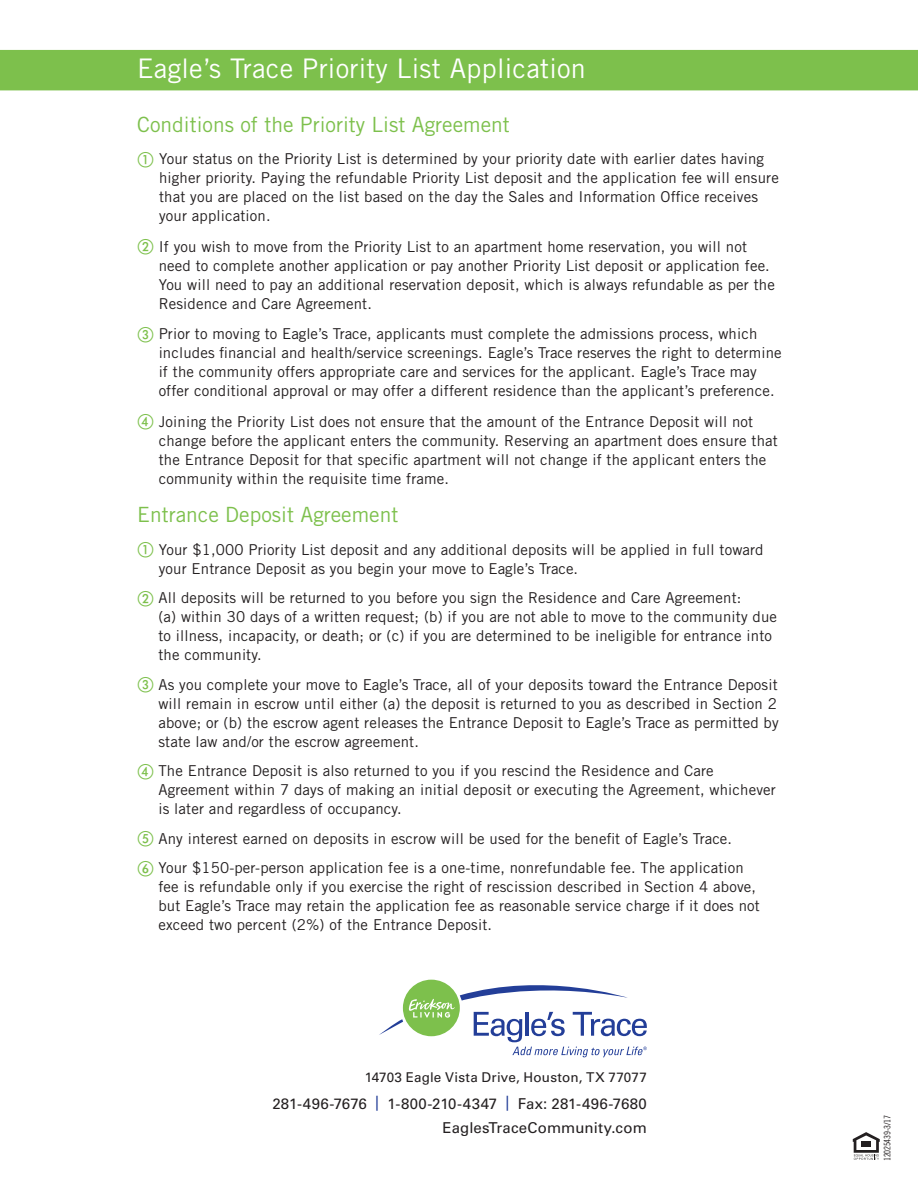
<style>
.page{position:relative;width:918px;height:1188px;background:#fff}
.page>*{position:absolute;margin:0;border:0;box-sizing:border-box;transform-origin:0 0}
.t1{font:27px "Trade Gothic LT Std";letter-spacing:.01em;color:#fff}
.t2{font:21px "Trade Gothic LT Std";color:#7dc04c}
.t3{font:15px/18.9px "Trade Gothic LT Std";letter-spacing:.01em;color:#231f20}
.t4{font:15px/24px "Univers LT Std";letter-spacing:.01em;color:#231f20;text-align:right}
.t5{font:13.5px "Univers LT Std";letter-spacing:.01em;color:#231f20}
.t6{font:9px "Trade Gothic LT Std Cn 18";letter-spacing:-.035em;color:#231f20}
.s1{color:#7dc04c}
.s2{color:#233e98}
</style>
<div class="page">
<div style="left:0;top:50px;width:918px;height:40px;background:#7dc04c"></div>
<div style="left:403px;top:980px;width:57px;height:56px;background:#7dc04c;border-radius:50%"></div>
<svg style="left:379px;top:1019px;width:24px;height:16px"></svg>
<svg style="left:409px;top:980px;width:238px;height:77px"></svg>
<svg style="left:853px;top:1132px;width:27px;height:28px"></svg>
<h1 class="t1" style="left:137px;top:52px;width:450px">Eagle’s Trace Priority List Application</h1>
<h2 class="t2" style="left:137px;top:112px;width:374px">Conditions of the Priority List Agreement</h2>
<p class="t3" style="left:159px;top:149px;width:621px;text-indent:-22px"><span class="s1">➀</span> Your status on the Priority List is determined by your priority date with earlier dates having higher priority. Paying the refundable Priority List deposit and the application fee will ensure that you are placed on the list based on the day the Sales and Information Office receives your application.</p>
<p class="t3" style="left:159px;top:237px;width:618px;text-indent:-21px"><span class="s1">➁</span> If you wish to move from the Priority List to an apartment home reservation, you will not need to complete another application or pay another Priority List deposit or application fee.<br>You will need to pay an additional reservation deposit, which is always refundable as per the Residence and Care Agreement.</p>
<p class="t3" style="left:159px;top:324px;width:625px;text-indent:-21px"><span class="s1">➂</span> Prior to moving to Eagle’s Trace, applicants must complete the admissions process, which includes financial and health/service screenings. Eagle’s Trace reserves the right to determine if the community offers appropriate care and services for the applicant. Eagle’s Trace may offer conditional approval or may offer a different residence than the applicant’s preference.</p>
<p class="t3" style="left:159px;top:412px;width:621px;text-indent:-22px"><span class="s1">➃</span> Joining the Priority List does not ensure that the amount of the Entrance Deposit will not change before the applicant enters the community. Reserving an apartment does ensure that the Entrance Deposit for that specific apartment will not change if the applicant enters the community within the requisite time frame.</p>
<h2 class="t2" style="left:137px;top:502px;width:263px">Entrance Deposit Agreement</h2>
<p class="t3" style="left:159px;top:540px;width:606px;text-indent:-22px"><span class="s1">➀</span> Your $1,000 Priority List deposit and any additional deposits will be applied in full toward your Entrance Deposit as you begin your move to Eagle’s Trace.</p>
<p class="t3" style="left:158px;top:588px;width:620px;text-indent:-21px"><span class="s1">➁</span> All deposits will be returned to you before you sign the Residence and Care Agreement:<br>(a) within 30 days of a written request; (b) if you are not able to move to the community due to illness, incapacity, or death; or (c) if you are determined to be ineligible for entrance into the community.</p>
<p class="t3" style="left:158px;top:675px;width:622px;text-align:justify;text-indent:-21px"><span class="s1">➂</span> As you complete your move to Eagle’s Trace, all of your deposits toward the Entrance Deposit will remain in escrow until either (a) the deposit is returned to you as described in Section 2 above; or (b) the escrow agent releases the Entrance Deposit to Eagle’s Trace as permitted by state law and/or the escrow agreement.</p>
<p class="t3" style="left:158px;top:761px;width:619px;text-indent:-21px"><span class="s1">➃</span> The Entrance Deposit is also returned to you if you rescind the Residence and Care<br>Agreement within 7 days of making an initial deposit or executing the Agreement, whichever is later and regardless of occupancy.</p>
<p class="t3" style="left:137px;top:823px;width:608px;line-height:29.7px"><span class="s1">➄</span> Any interest earned on deposits in escrow will be used for the benefit of Eagle’s Trace.<br><span class="s1">➅</span> Your $150-per-person application fee is a one-time, nonrefundable fee. The application</p>
<p class="t3" style="left:158px;top:877px;width:603px">fee is refundable only if you exercise the right of rescission described in Section 4 above, but Eagle’s Trace may retain the application fee as reasonable service charge if it does not exceed two percent (2%) of the Entrance Deposit.</p>
<p class="t5" style="left:365px;top:1069px;width:284px">14703 Eagle Vista Drive, Houston, TX 77077</p>
<p class="t4" style="left:272px;top:1092px;width:376px">281-496-7676 <span class="s2">|</span> 1-800-210-4347 <span class="s2">|</span> Fax: 281-496-7680<br>EaglesTraceCommunity.com</p>
<p class="t6" style="left:882px;top:1161px;width:47px;rotate:-90deg">12025439-3/17</p>
</div>
